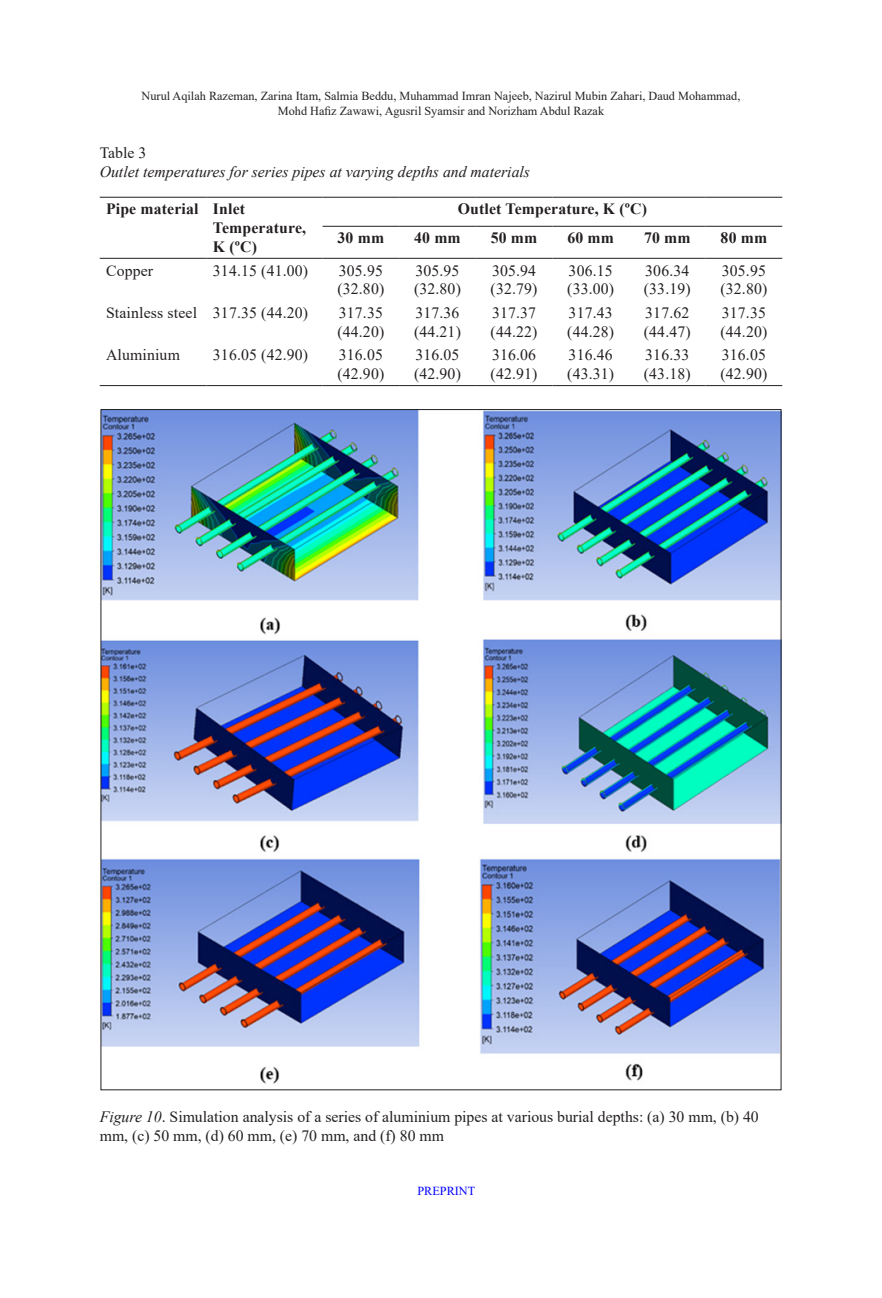
<style>
.page{position:relative;width:882px;height:1298px;background:#fff}
.page>*{position:absolute;margin:0;border:0;box-sizing:border-box;transform-origin:0 0}
.Body_Table{font:15.75px/18.9px "Times New Roman";letter-spacing:.01em;color:#231f20}
.Caption_Figure{font:15.75px/19.2px "Times New Roman";color:#231f20}
.Body_Table-2{font:700 15.75px/18.9px "Times New Roman";letter-spacing:.01em;color:#231f20}
.Caption_Table{font:italic 15.75px/19.2px "Times New Roman";color:#231f20}
.t1{font:12.25px/14.7px "Times New Roman";color:#231f20;text-align:center}
.t2{font:12.25px "Times New Roman";color:#00f}
.s1{font-style:normal}
.s2{font-style:italic}
</style>
<div class="page">
<hr style="left:100px;top:385px;width:107px;height:1px;background:#231f20">
<hr style="left:207px;top:385px;width:116px;height:1px;background:#231f20">
<hr style="left:323px;top:385px;width:76px;height:1px;background:#231f20">
<hr style="left:399px;top:385px;width:77px;height:1px;background:#231f20">
<hr style="left:476px;top:385px;width:76px;height:1px;background:#231f20">
<hr style="left:552px;top:385px;width:77px;height:1px;background:#231f20">
<hr style="left:629px;top:385px;width:77px;height:1px;background:#231f20">
<hr style="left:706px;top:385px;width:76px;height:1px;background:#231f20">
<hr style="left:100px;top:197px;width:107px;height:1px;background:#231f20">
<hr style="left:207px;top:197px;width:116px;height:1px;background:#231f20">
<hr style="left:100px;top:258px;width:107px;height:1px;background:#231f20">
<hr style="left:207px;top:258px;width:116px;height:1px;background:#231f20">
<hr style="left:323px;top:197px;width:76px;height:1px;background:#231f20">
<hr style="left:399px;top:197px;width:77px;height:1px;background:#231f20">
<hr style="left:476px;top:197px;width:76px;height:1px;background:#231f20">
<hr style="left:552px;top:197px;width:77px;height:1px;background:#231f20">
<hr style="left:629px;top:197px;width:77px;height:1px;background:#231f20">
<hr style="left:706px;top:197px;width:76px;height:1px;background:#231f20">
<hr style="left:323px;top:226px;width:76px;height:1px;background:#231f20">
<hr style="left:399px;top:226px;width:77px;height:1px;background:#231f20">
<hr style="left:476px;top:226px;width:76px;height:1px;background:#231f20">
<hr style="left:552px;top:226px;width:77px;height:1px;background:#231f20">
<hr style="left:629px;top:226px;width:77px;height:1px;background:#231f20">
<hr style="left:706px;top:226px;width:76px;height:1px;background:#231f20">
<hr style="left:323px;top:258px;width:76px;height:1px;background:#231f20">
<hr style="left:399px;top:258px;width:77px;height:1px;background:#231f20">
<hr style="left:476px;top:258px;width:76px;height:1px;background:#231f20">
<hr style="left:552px;top:258px;width:77px;height:1px;background:#231f20">
<hr style="left:629px;top:258px;width:77px;height:1px;background:#231f20">
<hr style="left:706px;top:258px;width:76px;height:1px;background:#231f20">
<img style="left:102px;top:411px;width:678px;height:673px">
<p class="t1" style="left:142px;top:88px;width:600px">Nurul Aqilah Razeman, Zarina Itam, Salmia Beddu, Muhammad Imran Najeeb, Nazirul Mubin Zahari, Daud Mohammad,<br>Mohd Hafiz Zawawi, Agusril Syamsir and Norizham Abdul Razak</p>
<p class="Caption_Table" style="left:100px;top:143px;width:432px"><span class="s1">Table 3<br></span>Outlet temperatures for series pipes at varying depths and materials</p>
<p class="Body_Table-2" style="left:106px;top:199px;width:94px">Pipe material</p>
<p class="Body_Table-2" style="left:213px;top:199px;width:95px">Inlet<br>Temperature,<br>K (ºC)</p>
<p class="Body_Table-2" style="left:458px;top:199px;width:191px">Outlet Temperature, K (ºC)</p>
<p class="Body_Table-2" style="left:338px;top:228px;width:48px">30 mm</p>
<p class="Body_Table-2" style="left:414px;top:228px;width:48px">40 mm</p>
<p class="Body_Table-2" style="left:491px;top:228px;width:48px">50 mm</p>
<p class="Body_Table-2" style="left:567px;top:228px;width:48px">60 mm</p>
<p class="Body_Table-2" style="left:644px;top:228px;width:48px">70 mm</p>
<p class="Body_Table-2" style="left:721px;top:228px;width:48px">80 mm</p>
<p class="Body_Table" style="left:106px;top:260px;width:49px">Copper</p>
<p class="Body_Table" style="left:213px;top:260px;width:97px">314.15 (41.00)</p>
<p class="Body_Table" style="left:337px;top:260px;width:48px">305.95 (32.80)</p>
<p class="Body_Table" style="left:414px;top:260px;width:48px">305.95 (32.80)</p>
<p class="Body_Table" style="left:491px;top:260px;width:48px">305.94 (32.79)</p>
<p class="Body_Table" style="left:567px;top:260px;width:48px">306.15 (33.00)</p>
<p class="Body_Table" style="left:644px;top:260px;width:48px">306.34 (33.19)</p>
<p class="Body_Table" style="left:721px;top:260px;width:48px">305.95 (32.80)</p>
<p class="Body_Table" style="left:106px;top:303px;width:93px">Stainless steel</p>
<p class="Body_Table" style="left:213px;top:303px;width:97px">317.35 (44.20)</p>
<p class="Body_Table" style="left:337px;top:303px;width:48px">317.35 (44.20)</p>
<p class="Body_Table" style="left:414px;top:303px;width:48px">317.36 (44.21)</p>
<p class="Body_Table" style="left:491px;top:303px;width:48px">317.37 (44.22)</p>
<p class="Body_Table" style="left:567px;top:303px;width:48px">317.43 (44.28)</p>
<p class="Body_Table" style="left:644px;top:303px;width:48px">317.62 (44.47)</p>
<p class="Body_Table" style="left:721px;top:303px;width:48px">317.35 (44.20)</p>
<p class="Body_Table" style="left:106px;top:345px;width:75px">Aluminium</p>
<p class="Body_Table" style="left:213px;top:345px;width:97px">316.05 (42.90)</p>
<p class="Body_Table" style="left:337px;top:345px;width:48px">316.05 (42.90)</p>
<p class="Body_Table" style="left:414px;top:345px;width:48px">316.05 (42.90)</p>
<p class="Body_Table" style="left:491px;top:345px;width:48px">316.06 (42.91)</p>
<p class="Body_Table" style="left:567px;top:345px;width:48px">316.46 (43.31)</p>
<p class="Body_Table" style="left:644px;top:345px;width:48px">316.33 (43.18)</p>
<p class="Body_Table" style="left:721px;top:345px;width:48px">316.05 (42.90)</p>
<p class="Caption_Figure" style="left:100px;top:1107px;width:661px"><span class="s2">Figure 10</span>. Simulation analysis of a series of aluminium pipes at various burial depths: (a) 30 mm, (b) 40 mm, (c) 50 mm, (d) 60 mm, (e) 70 mm, and (f) 80 mm</p>
<p class="t2" style="left:417px;top:1182px;width:59px">PREPRINT</p>
</div>
